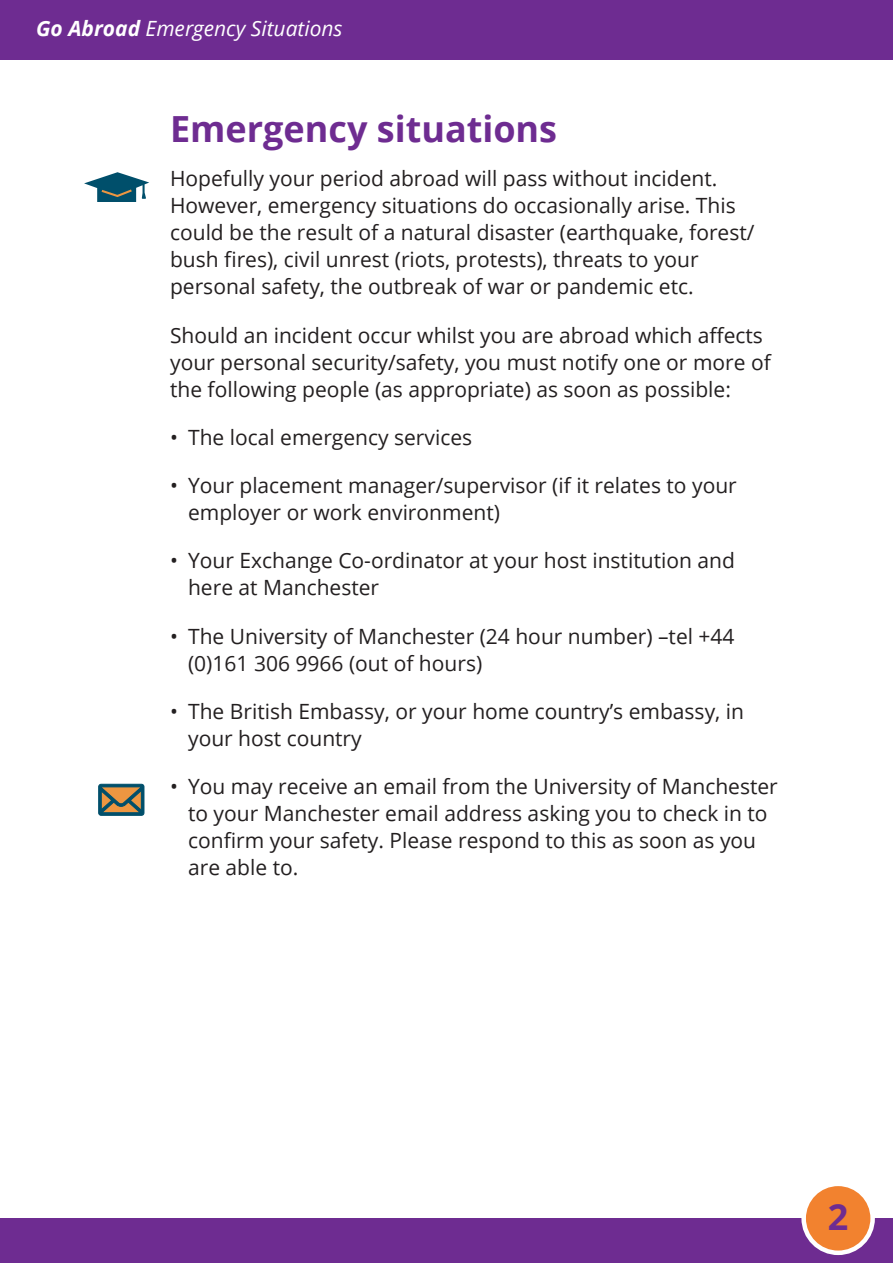
<style>
.page{position:relative;width:893px;height:1263px;background:#fff}
.page>*{position:absolute;margin:0;border:0;box-sizing:border-box;transform-origin:0 0}
.Body_text_black{font:700 36px "Open Sans";color:#6e2c91}
.Body_text_black-2{font:21px/27px "Open Sans";color:#231f20}
.t1{font:italic 21px "Open Sans";color:#fff}
.s1{font-weight:700}
</style>
<div class="page">
<div style="left:0;top:0;width:893px;height:60px;background:#6e2c91"></div>
<div style="left:0;top:1218px;width:893px;height:45px;background:#6e2c91"></div>
<div style="left:804px;top:1184px;width:69px;height:69px;background:#f2822f;border-radius:50%"></div>
<div style="left:801px;top:1181px;width:74px;height:74px;border:4px solid #fff;border-radius:50%"></div>
<svg style="left:84px;top:172px;width:65px;height:30px"></svg>
<svg style="left:98px;top:784px;width:46px;height:32px"></svg>
<p class="t1" style="left:36px;top:14px;width:308px"><span class="s1">Go Abroad</span> Emergency Situations</p>
<p class="Body_text_black" style="left:170px;top:104px;width:389px">Emergency situations</p>
<p class="Body_text_black-2" style="left:170px;top:165px;width:586px">Hopefully your period abroad will pass without incident.<br>However, emergency situations do occasionally arise. This could be the result of a natural disaster (earthquake, forest/ bush fires), civil unrest (riots, protests), threats to your personal safety, the outbreak of war or pandemic etc.</p>
<p class="Body_text_black-2" style="left:170px;top:321px;width:602px">Should an incident occur whilst you are abroad which affects your personal security/safety, you must notify one or more of the following people (as appropriate) as soon as possible:</p>
<p class="Body_text_black-2" style="left:170px;top:423px;width:304px">• The local emergency services</p>
<p class="Body_text_black-2" style="left:188px;top:471px;width:550px;text-indent:-18px">• Your placement manager/supervisor (if it relates to your employer or work environment)</p>
<p class="Body_text_black-2" style="left:188px;top:547px;width:548px;text-indent:-18px">• Your Exchange Co-ordinator at your host institution and here at Manchester</p>
<p class="Body_text_black-2" style="left:188px;top:622px;width:548px;text-indent:-18px">• The University of Manchester (24 hour number) –tel +44 (0)161 306 9966 (out of hours)</p>
<p class="Body_text_black-2" style="left:188px;top:697px;width:557px;text-indent:-18px">• The British Embassy, or your home country’s embassy, in your host country</p>
<p class="Body_text_black-2" style="left:188px;top:773px;width:591px;text-indent:-18px">• You may receive an email from the University of Manchester to your Manchester email address asking you to check in to confirm your safety. Please respond to this as soon as you are able to.</p>
<h1 class="Body_text_black" style="left:828px;top:1191px;width:22px">2</h1>
</div>
